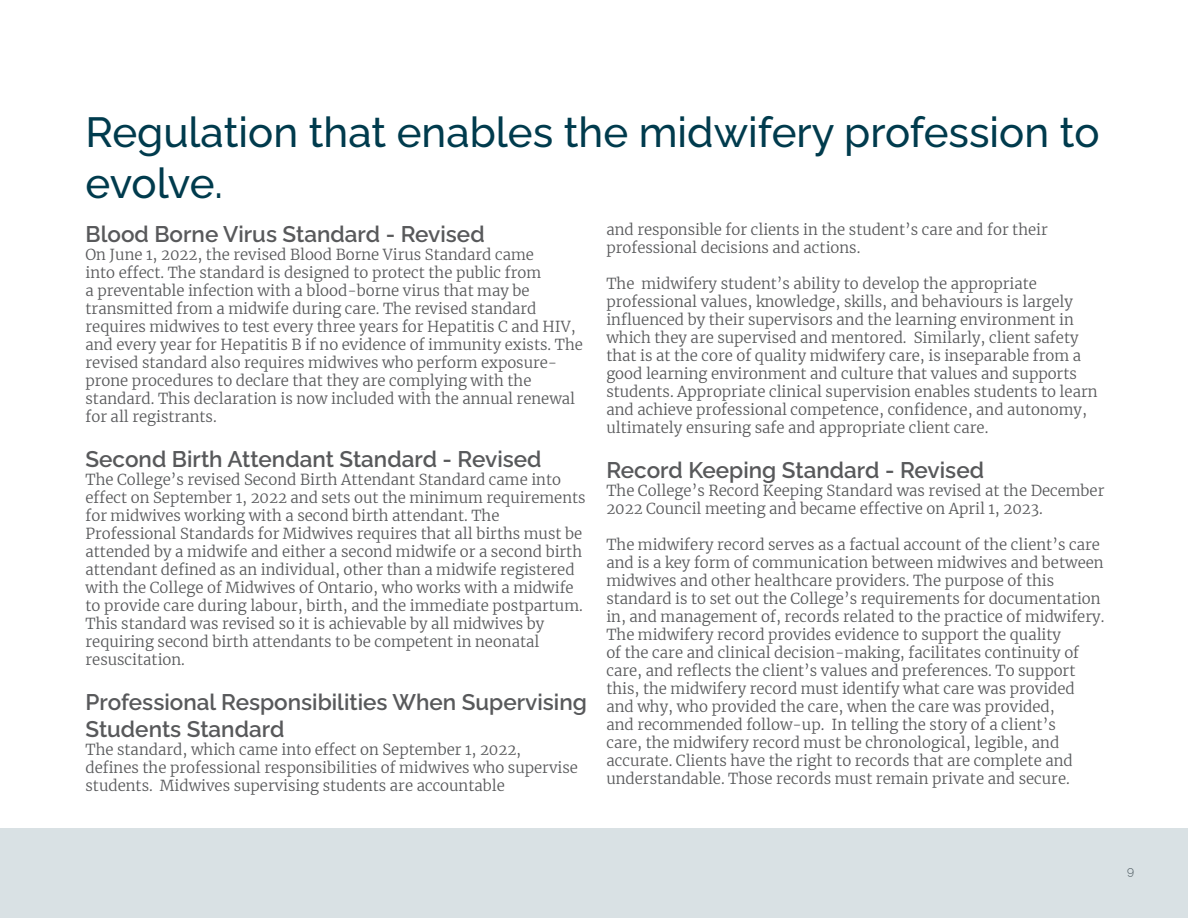
<style>
.page{position:relative;width:1188px;height:918px;background:#fff}
.page>*{position:absolute;margin:0;border:0;box-sizing:border-box;transform-origin:0 0}
.t1{font:500 42px/50.4px "Raleway";color:#003b4d}
.t2{font:600 22.5px/27px "Raleway";color:#58595b}
.t3{font:300 15px/18px "Merriweather";color:#58595b}
.t4{font:300 12px "Raleway";color:#52575a}
</style>
<div class="page">
<div style="left:0;top:828px;width:1188px;height:90px;background:#d9e1e4"></div>
<h1 class="t1" style="left:86px;top:103px;width:1015px">Regulation that enables the midwifery profession to evolve.</h1>
<h2 class="t2" style="left:86px;top:218px;width:401px">Blood Borne Virus Standard - Revised</h2>
<p class="t3" style="left:86px;top:245px;width:499px">On June 1, 2022, the revised Blood Borne Virus Standard came<br>into effect. The standard is designed to protect the public from<br>a preventable infection with a blood-borne virus that may be transmitted from a midwife during care. The revised standard requires midwives to test every three years for Hepatitis C and HIV, and every year for Hepatitis B if no evidence of immunity exists. The revised standard also requires midwives who perform exposure&shy;prone procedures to declare that they are complying with the standard. This declaration is now included with the annual renewal for all registrants.</p>
<h2 class="t2" style="left:86px;top:443px;width:458px">Second Birth Attendant Standard - Revised</h2>
<p class="t3" style="left:86px;top:470px;width:502px">The College’s revised Second Birth Attendant Standard came into effect on September 1, 2022 and sets out the minimum requirements for midwives working with a second birth attendant. The Professional Standards for Midwives requires that all births must be attended by a midwife and either a second midwife or a second birth attendant defined as an individual, other than a midwife registered with the College of Midwives of Ontario, who works with a midwife to provide care during labour, birth, and the immediate postpartum.<br>This standard was revised so it is achievable by all midwives by requiring second birth attendants to be competent in neonatal resuscitation.</p>
<h2 class="t2" style="left:86px;top:686px;width:503px">Professional Responsibilities When Supervising<br>Students Standard</h2>
<p class="t3" style="left:86px;top:740px;width:494px">The standard, which came into effect on September 1, 2022, defines the professional responsibilities of midwives who supervise students. Midwives supervising students are accountable</p>
<p class="t3" style="left:606px;top:220px;width:443px">and responsible for clients in the student’s care and for their professional decisions and actions.</p>
<p class="t3" style="left:606px;top:274px;width:493px">The midwifery student’s ability to develop the appropriate professional values, knowledge, skills, and behaviours is largely influenced by their supervisors and the learning environment in which they are supervised and mentored. Similarly, client safety that is at the core of quality midwifery care, is inseparable from a good learning environment and culture that values and supports students. Appropriate clinical supervision enables students to learn and achieve professional competence, confidence, and autonomy, ultimately ensuring safe and appropriate client care.</p>
<h2 class="t2" style="left:606px;top:455px;width:379px">Record Keeping Standard - Revised</h2>
<p class="t3" style="left:606px;top:481px;width:500px">The College’s Record Keeping Standard was revised at the December<br>2022 Council meeting and became effective on April 1, 2023.</p>
<p class="t3" style="left:606px;top:535px;width:500px">The midwifery record serves as a factual account of the client’s care and is a key form of communication between midwives and between midwives and other healthcare providers. The purpose of this standard is to set out the College’s requirements for documentation in, and management of, records related to the practice of midwifery.<br>The midwifery record provides evidence to support the quality<br>of the care and clinical decision-making, facilitates continuity of care, and reflects the client’s values and preferences. To support this, the midwifery record must identify what care was provided and why, who provided the care, when the care was provided,<br>and recommended follow-up. In telling the story of a client’s<br>care, the midwifery record must be chronological, legible, and accurate. Clients have the right to records that are complete and understandable. Those records must remain private and secure.</p>
<p class="t4" style="left:1127px;top:862px;width:8px">9</p>
</div>
